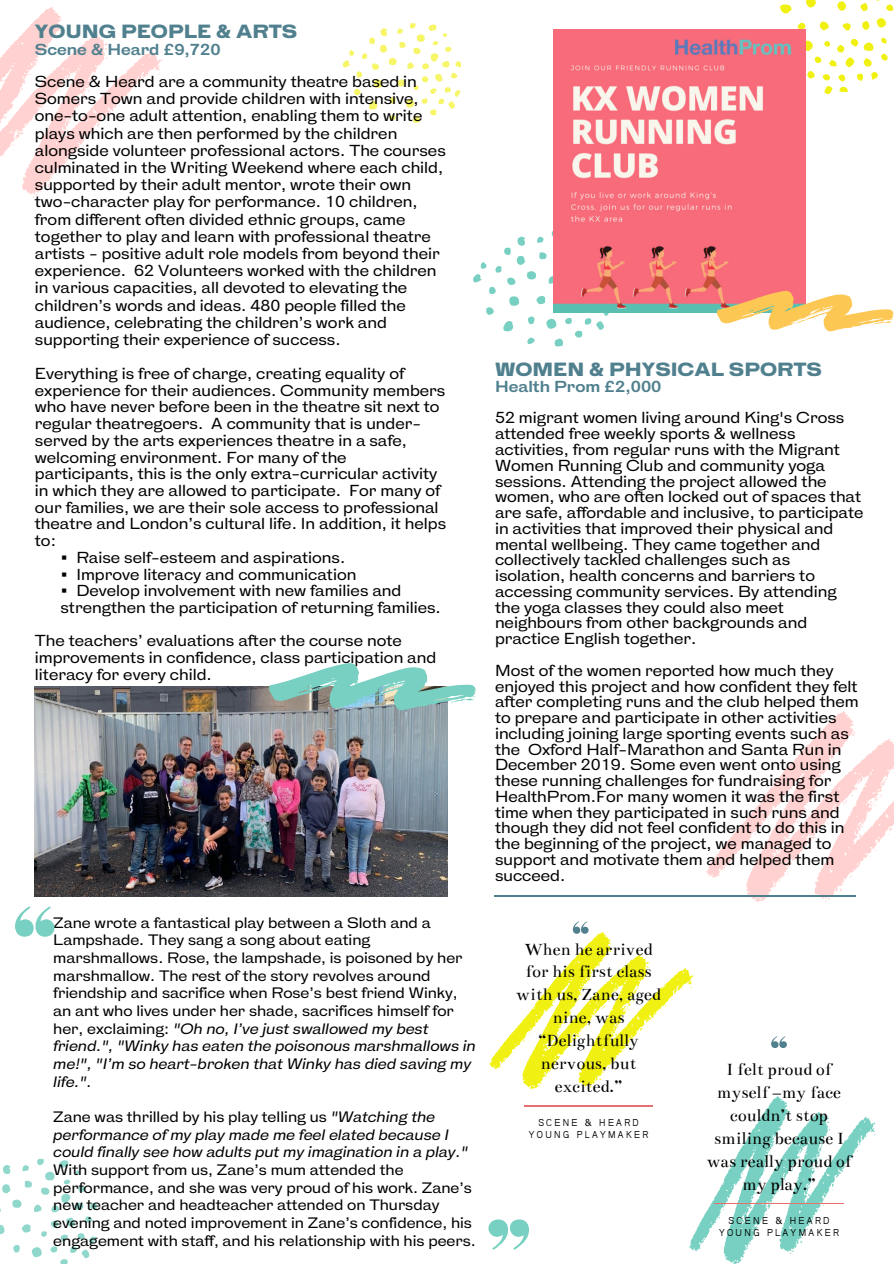
<style>
.page{position:relative;width:894px;height:1264px;background:#fff}
.page>*{position:absolute;margin:0;border:0;box-sizing:border-box;transform-origin:0 0}
.t1{font:18.45px/23px "Bentham";color:#000;text-align:center}
.t2{font:18.3px/23px "Bentham";color:#000;text-align:center}
.t3{font:900 18px "HK Gothic";color:#50808e}
.t4{font:500 15px/15.8px "HK Gothic";color:#000}
.t5{font:700 15px "HK Gothic";color:#50808e}
.t6{font:500 14.25px/17.7px "HK Gothic";color:#000}
.t7{font:700 9.6px/12.1px "Hanuman";letter-spacing:.25em;color:#000;text-align:center}
.t8{font:700 9.45px/12.1px "Hanuman";letter-spacing:.25em;color:#000;text-align:center}
.s1{font-style:italic}
</style>
<div class="page">
<svg style="left:691px;top:711px;width:202px;height:192px"></svg>
<svg style="left:812px;top:886px;width:6px;height:5px"></svg>
<svg style="left:838px;top:887px;width:4px;height:5px"></svg>
<svg style="left:880px;top:777px;width:8px;height:9px"></svg>
<svg style="left:772px;top:884px;width:4px;height:4px"></svg>
<svg style="left:851px;top:730px;width:4px;height:6px"></svg>
<svg style="left:709px;top:872px;width:4px;height:4px"></svg>
<svg style="left:719px;top:863px;width:8px;height:8px"></svg>
<svg style="left:824px;top:897px;width:6px;height:5px"></svg>
<svg style="left:825px;top:766px;width:6px;height:4px"></svg>
<svg style="left:868px;top:849px;width:8px;height:7px"></svg>
<svg style="left:887px;top:826px;width:5px;height:10px"></svg>
<svg style="left:744px;top:833px;width:12px;height:13px"></svg>
<svg style="left:786px;top:812px;width:49px;height:39px"></svg>
<svg style="left:837px;top:785px;width:22px;height:19px"></svg>
<svg style="left:781px;top:871px;width:7px;height:3px"></svg>
<svg style="left:810px;top:777px;width:13px;height:18px"></svg>
<svg style="left:868px;top:794px;width:14px;height:13px"></svg>
<svg style="left:876px;top:839px;width:5px;height:4px"></svg>
<svg style="left:855px;top:822px;width:6px;height:20px"></svg>
<svg style="left:846px;top:715px;width:7px;height:8px"></svg>
<svg style="left:780px;top:0;width:113px;height:96px"></svg>
<svg style="left:473px;top:231px;width:141px;height:116px"></svg>
<img style="left:553px;top:29px;width:251px;height:283px">
<svg style="left:342px;top:23px;width:120px;height:100px"></svg>
<svg style="left:716px;top:291px;width:177px;height:40px"></svg>
<img style="left:35px;top:686px;width:412px;height:210px">
<svg style="left:0;top:7px;width:162px;height:191px"></svg>
<svg style="left:269px;top:663px;width:206px;height:47px"></svg>
<svg style="left:488px;top:928px;width:206px;height:179px"></svg>
<svg style="left:598px;top:1077px;width:4px;height:3px"></svg>
<svg style="left:633px;top:986px;width:6px;height:8px"></svg>
<svg style="left:543px;top:1074px;width:4px;height:3px"></svg>
<svg style="left:646px;top:961px;width:3px;height:6px"></svg>
<svg style="left:609px;top:947px;width:3px;height:5px"></svg>
<svg style="left:492px;top:1057px;width:15px;height:10px"></svg>
<svg style="left:577px;top:1076px;width:15px;height:13px"></svg>
<svg style="left:587px;top:977px;width:5px;height:3px"></svg>
<svg style="left:521px;top:1032px;width:9px;height:11px"></svg>
<svg style="left:662px;top:985px;width:15px;height:22px"></svg>
<svg style="left:597px;top:992px;width:18px;height:16px"></svg>
<svg style="left:549px;top:1015px;width:47px;height:32px"></svg>
<svg style="left:551px;top:1064px;width:6px;height:2px"></svg>
<svg style="left:575px;top:986px;width:11px;height:15px"></svg>
<svg style="left:623px;top:1000px;width:11px;height:10px"></svg>
<svg style="left:623px;top:1027px;width:20px;height:24px"></svg>
<svg style="left:612px;top:1023px;width:5px;height:17px"></svg>
<svg style="left:604px;top:935px;width:6px;height:6px"></svg>
<svg style="left:687px;top:979px;width:4px;height:8px"></svg>
<svg style="left:572px;top:921px;width:16px;height:12px"></svg>
<hr style="left:524px;top:1105px;width:128px;height:1px;background:#e67070">
<svg style="left:0;top:1158px;width:97px;height:106px"></svg>
<svg style="left:15px;top:906px;width:39px;height:30px"></svg>
<svg style="left:488px;top:1219px;width:41px;height:30px"></svg>
<svg style="left:675px;top:1066px;width:201px;height:197px"></svg>
<svg style="left:771px;top:1036px;width:15px;height:12px"></svg>
<hr style="left:714px;top:1203px;width:129px;height:1px;background:#e67070">
<hr style="left:494px;top:895px;width:362px;height:1px;background:#50808e">
<p class="t3" style="left:35px;top:22px;width:264px">YOUNG PEOPLE &amp; ARTS</p>
<p class="t5" style="left:35px;top:41px;width:187px">Scene &amp; Heard £9,720</p>
<p class="t4" style="left:35px;top:74px;width:412px;line-height:17.2px">Scene &amp; Heard are a community theatre based in Somers Town and provide children with intensive, one-to-one adult attention, enabling them to write plays which are then performed by the children alongside volunteer professional actors. The courses culminated in the Writing Weekend where each child, supported by their adult mentor, wrote their own two-character play for performance. 10 children, from different often divided ethnic groups, came together to play and learn with professional theatre artists - positive adult role models from beyond their experience. 62 Volunteers worked with the children in various capacities, all devoted to elevating the children’s words and ideas. 480 people filled the audience, celebrating the children’s work and supporting their experience of success.</p>
<p class="t4" style="left:35px;top:366px;width:412px;line-height:16.6px">Everything is free of charge, creating equality of experience for their audiences. Community members who have never before been in the theatre sit next to regular theatregoers. A community that is under&shy;served by the arts experiences theatre in a safe, welcoming environment. For many of the participants, this is the only extra-curricular activity in which they are allowed to participate. For many of our families, we are their sole access to professional theatre and London’s cultural life. In addition, it helps to:</p>
<p class="t4" style="left:60px;top:550px;width:286px">• Raise self-esteem and aspirations.</p>
<p class="t4" style="left:60px;top:567px;width:297px">• Improve literacy and communication</p>
<p class="t4" style="left:60px;top:583px;width:382px;line-height:16.6px">• Develop involvement with new families and strengthen the participation of returning families.</p>
<p class="t4" style="left:35px;top:633px;width:402px;line-height:16.6px">The teachers’ evaluations after the course note improvements in confidence, class participation and literacy for every child.</p>
<p class="t6" style="left:53px;top:914px;width:424px">Zane wrote a fantastical play between a Sloth and a Lampshade. They sang a song about eating marshmallows. Rose, the lampshade, is poisoned by her marshmallow. The rest of the story revolves around friendship and sacrifice when Rose’s best friend Winky, an ant who lives under her shade, sacrifices himself for her, exclaiming: <span class="s1">"Oh no, I’ve just swallowed my best friend.", "Winky has eaten the poisonous marshmallows in me!", "I’m so heart-broken that Winky has died saving my life.".</span></p>
<p class="t6" style="left:53px;top:1108px;width:424px">Zane was thrilled by his play telling us <span class="s1">"Watching the performance of my play made me feel elated because I could finally see how adults put my imagination in a play." </span>With support from us, Zane’s mum attended the performance, and she was very proud of his work. Zane’s new teacher and headteacher attended on Thursday evening and noted improvement in Zane’s confidence, his engagement with staff, and his relationship with his peers.</p>
<p class="t3" style="left:495px;top:359px;width:328px">WOMEN &amp; PHYSICAL SPORTS</p>
<p class="t5" style="left:495px;top:378px;width:168px">Health Prom £2,000</p>
<p class="t4" style="left:495px;top:411px;width:370px">52 migrant women living around King's Cross attended free weekly sports &amp; wellness activities, from regular runs with the Migrant Women Running Club and community yoga sessions. Attending the project allowed the women, who are often locked out of spaces that are safe, affordable and inclusive, to participate in activities that improved their physical and mental wellbeing. They came together and collectively tackled challenges such as isolation, health concerns and barriers to accessing community services. By attending the yoga classes they could also meet neighbours from other backgrounds and practice English together.</p>
<p class="t4" style="left:495px;top:663px;width:365px">Most of the women reported how much they enjoyed this project and how confident they felt after completing runs and the club helped them to prepare and participate in other activities including joining large sporting events such as the Oxford Half-Marathon and Santa Run in December 2019. Some even went onto using these running challenges for fundraising for HealthProm.For many women it was the first time when they participated in such runs and though they did not feel confident to do this in the beginning of the project, we managed to support and motivate them and helped them succeed.</p>
<p class="t2" style="left:516px;top:937px;width:146px">When he arrived for his first class with us, Zane, aged nine, was “Delightfully nervous, but excited.”</p>
<p class="t8" style="left:528px;top:1117px;width:121px">SCENE &amp; HEARD<br>YOUNG PLAYMAKER</p>
<p class="t1" style="left:706px;top:1058px;width:146px">I felt proud of myself –my face couldn’t stop smiling because I was really proud of my play.”</p>
<p class="t7" style="left:718px;top:1215px;width:121px">SCENE &amp; HEARD<br>YOUNG PLAYMAKER</p>
</div>
